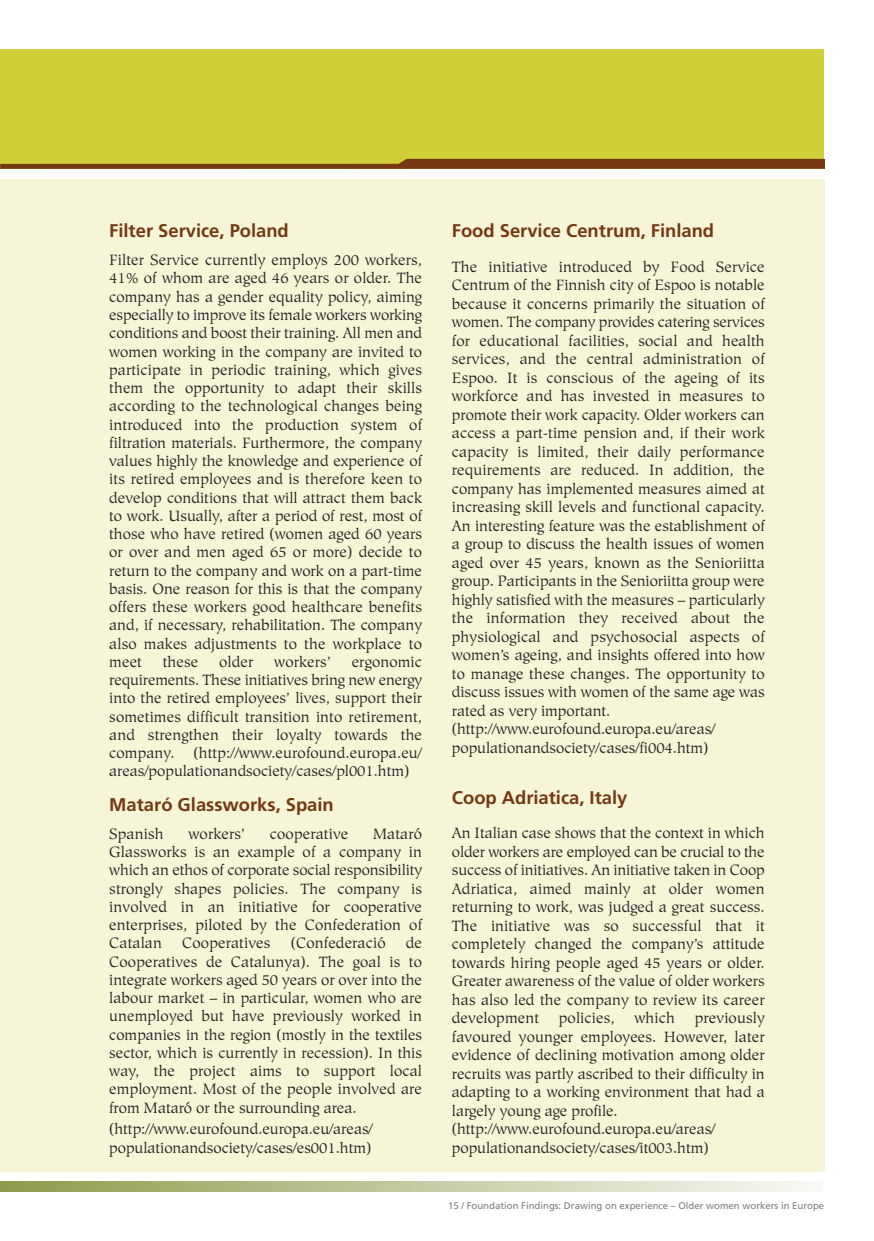
<style>
.page{position:relative;width:874px;height:1241px;background:#fff}
.page>*{position:absolute;margin:0;border:0;box-sizing:border-box;transform-origin:0 0}
.t1{font:700 18.38px "Frutiger";color:#753813}
.t2{font:14.88px/18.2px "Hiroshige";letter-spacing:.01em;color:#272627;text-align:justify}
.t3{font:9.62px "Frutiger";color:#7d7d7d}
</style>
<div class="page">
<div style="left:0;top:179px;width:823px;height:992px;background:#f6f5d7"></div>
<svg style="left:0;top:1181px;width:822px;height:10px;background:#c2c99f"></svg>
<div style="left:0;top:50px;width:823px;height:119px;background:#d0cf38"></div>
<svg style="left:0;top:159px;width:823px;height:10px"></svg>
<p class="t1" style="left:109px;top:223px;width:181px">Filter Service, Poland</p>
<p class="t2" style="left:109px;top:252px;width:314px">Filter Service currently employs 200 workers, 41% of whom are aged 46 years or older. The company has a gender equality policy, aiming especially to improve its female workers working conditions and boost their training. All men and women working in the company are invited to participate in periodic training, which gives them the opportunity to adapt their skills according to the technological changes being introduced into the production system of filtration materials. Furthermore, the company values highly the knowledge and experience of its retired employees and is therefore keen to develop conditions that will attract them back to work. Usually, after a period of rest, most of those who have retired (women aged 60 years or over and men aged 65 or more) decide to return to the company and work on a part-time basis. One reason for this is that the company offers these workers good healthcare benefits and, if necessary, rehabilitation. The company also makes adjustments to the workplace to meet</p>
<p class="t2" style="left:163px;top:654px;width:37px">these</p>
<p class="t2" style="left:219px;top:654px;width:36px">older</p>
<p class="t2" style="left:274px;top:654px;width:58px">workers’</p>
<p class="t2" style="left:109px;top:654px;width:314px;text-indent:242px">ergonomic requirements. These initiatives bring new energy into the retired employees’ lives, support their sometimes difficult transition into retirement, and strengthen their loyalty towards the company.</p>
<p class="t2" style="left:109px;top:745px;width:314px;text-indent:84px">(http://www.eurofound.europa.eu/ areas/populationandsociety/cases/pl001.htm)</p>
<p class="t1" style="left:109px;top:796px;width:226px">Mataró Glassworks, Spain</p>
<p class="t2" style="left:109px;top:825px;width:56px">Spanish</p>
<p class="t2" style="left:188px;top:825px;width:58px">workers’</p>
<p class="t2" style="left:270px;top:825px;width:80px">cooperative</p>
<p class="t2" style="left:109px;top:825px;width:314px;text-indent:264px">Mataró Glassworks is an example of a company in which an ethos of corporate social responsibility strongly shapes policies. The company is involved in an initiative for cooperative enterprises, piloted by the Confederation of Catalan</p>
<p class="t2" style="left:109px;top:935px;width:314px;text-indent:296px">de Cooperatives de Catalunya). The goal is to integrate workers aged 50 years or over into the labour market – in particular, women who are unemployed but have previously worked in companies in the region (mostly in the textiles sector, which is currently in recession). In this way, the project aims to support local employment. Most of the people involved are from Mataró or the surrounding area.</p>
<p class="t2" style="left:109px;top:1121px;width:265px">(http://www.eurofound.europa.eu/areas/ populationandsociety/cases/es001.htm)</p>
<p class="t2" style="left:182px;top:935px;width:90px">Cooperatives</p>
<p class="t2" style="left:290px;top:935px;width:96px">(Confederació</p>
<p class="t1" style="left:451px;top:223px;width:264px">Food Service Centrum, Finland</p>
<p class="t2" style="left:451px;top:259px;width:314px;text-align:left">The initiative introduced by Food Service Centrum of the Finnish city of Espoo is notable because it concerns primarily the situation of women. The company provides catering services for educational facilities, social and health services, and the central administration of Espoo. It is conscious of the ageing of its workforce and has invested in measures to promote their work capacity. Older workers can access a part-time pension and, if their work capacity is limited, their daily performance requirements are reduced. In addition, the company has implemented measures aimed at increasing skill levels and functional capacity.<br>An interesting feature was the establishment of a group to discuss the health issues of women aged over 45 years, known as the Senioriitta group. Participants in the Senioriitta group were highly satisfied with the measures – particularly the information they received about the physiological and psychosocial aspects of women’s ageing, and insights offered into how to manage these changes. The opportunity to discuss issues with women of the same age was rated as very important. (http://www.eurofound.europa.eu/areas/ populationandsociety/cases/fi004.htm)</p>
<p class="t1" style="left:451px;top:789px;width:177px">Coop Adriatica, Italy</p>
<p class="t2" style="left:451px;top:825px;width:314px">An Italian case shows that the context in which older workers are employed can be crucial to the success of initiatives. An initiative taken in Coop Adriatica, aimed mainly at older women returning to work, was judged a great success.<br>The initiative was so successful that it completely changed the company’s attitude towards hiring people aged 45 years or older.<br>Greater awareness of the value of older workers has also led the company to review its career development</p>
<p class="t2" style="left:451px;top:1010px;width:314px;text-align:left;text-indent:243px">previously favoured younger employees. However, later evidence of declining motivation among older recruits was partly ascribed to their difficulty in adapting to a working environment that had a largely young age profile. (http://www.eurofound.europa.eu/areas/ populationandsociety/cases/it003.htm)</p>
<p class="t2" style="left:558px;top:1010px;width:57px">policies,</p>
<p class="t2" style="left:634px;top:1010px;width:42px">which</p>
<p class="t3" style="left:448px;top:1200px;width:377px">15 / Foundation Findings: Drawing on experience – Older women workers in Europe</p>
</div>
